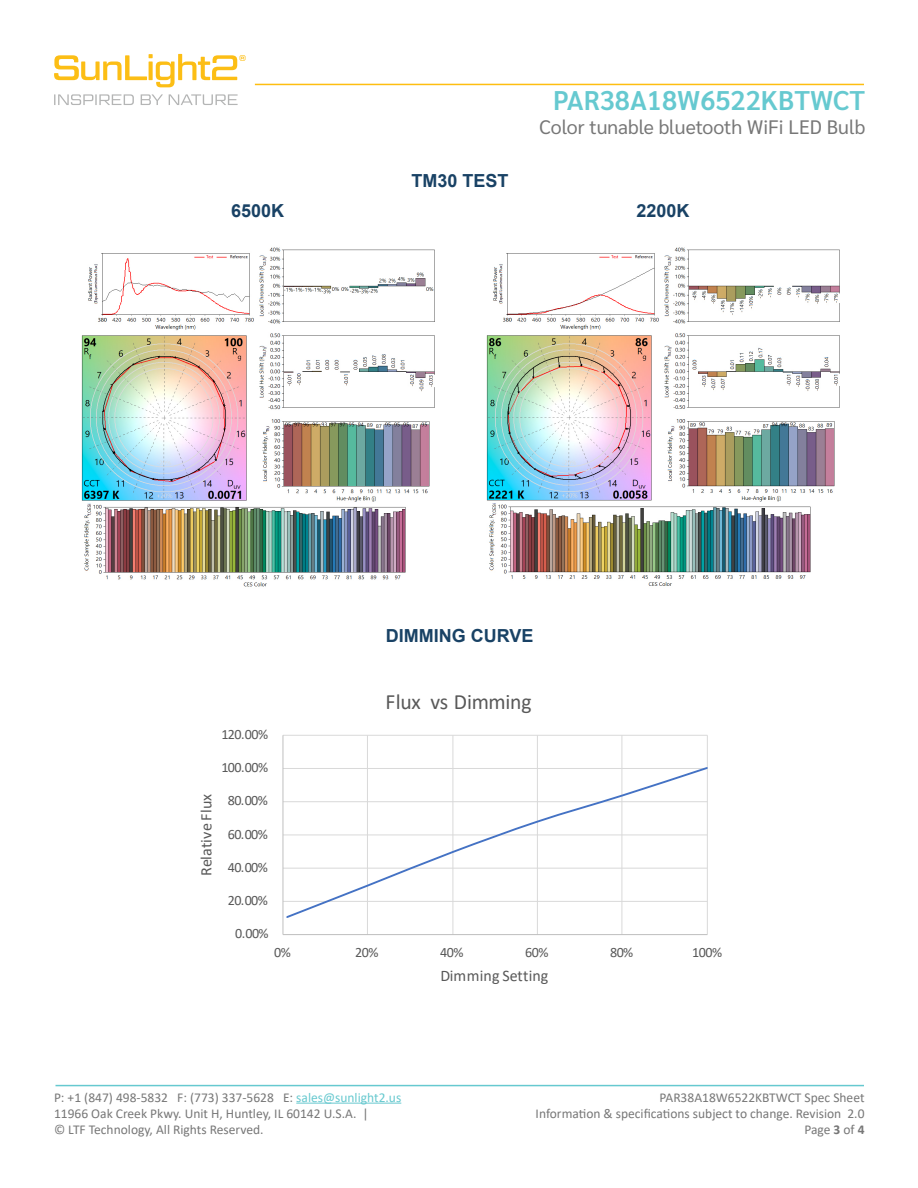
<style>
.page{position:relative;width:918px;height:1188px;background:#fff}
.page>*{position:absolute;margin:0;border:0;box-sizing:border-box;transform-origin:0 0}
.t1{font:600 27px "Sarabun";color:#66c9d0}
.t2{font:21.9px "Calibri";letter-spacing:-.01em;color:#595959}
.t3{font:19.5px "Sarabun";color:#777}
.t4{font:700 18px "Arial";color:#194265}
.t5{font:16.2px "Calibri";letter-spacing:.005em;color:#595959}
.t6{font:15.9px "Calibri";letter-spacing:.005em;color:#595959}
.t7{font:14.25px "Calibri";letter-spacing:-.04em;color:#595959}
.t8{font:13.5px/16.2px "Calibri";color:#777}
.s1{color:#67c9cf}
.s2{font-weight:700}
</style>
<div class="page">
<hr style="left:255px;top:84px;width:609px;height:1px;background:#febe10">
<svg style="left:54px;top:54px;width:191px;height:33px"></svg>
<svg style="left:54px;top:94px;width:80px;height:11px"></svg>
<svg style="left:141px;top:94px;width:22px;height:11px"></svg>
<svg style="left:169px;top:94px;width:69px;height:11px"></svg>
<hr style="left:56px;top:1085px;width:808px;height:1px;background:#66c9d0">
<hr style="left:296px;top:1103px;width:105px;height:1px;background:#67c9cf">
<img style="left:81px;top:247px;width:759px;height:340px">
<svg style="left:282px;top:735px;width:426px;height:200px"></svg>
<p class="t4" style="left:412px;top:168px;width:99px">TM30 TEST</p>
<h1 class="t1" style="left:553px;top:85px;width:314px">PAR38A18W6522KBTWCT</h1>
<h3 class="t3" style="left:540px;top:116px;width:327px">Color tunable bluetooth WiFi LED Bulb</h3>
<p class="t4" style="left:231px;top:198px;width:55px">6500K</p>
<p class="t4" style="left:636px;top:198px;width:55px">2200K</p>
<p class="t4" style="left:386px;top:623px;width:149px">DIMMING CURVE</p>
<p class="t6" style="left:195px;top:876px;width:83px;rotate:-90deg">Relative Flux</p>
<p class="t7" style="left:221px;top:724px;width:48px">120.00%</p>
<p class="t7" style="left:221px;top:757px;width:48px">100.00%</p>
<p class="t7" style="left:228px;top:791px;width:42px">80.00%</p>
<p class="t7" style="left:228px;top:824px;width:42px">60.00%</p>
<p class="t7" style="left:228px;top:857px;width:42px">40.00%</p>
<p class="t7" style="left:228px;top:890px;width:42px">20.00%</p>
<p class="t7" style="left:235px;top:924px;width:35px">0.00%</p>
<p class="t2" style="left:385px;top:687px;width:148px">Flux vs Dimming</p>
<p class="t7" style="left:274px;top:942px;width:18px">0%</p>
<p class="t7" style="left:355px;top:942px;width:25px">20%</p>
<p class="t7" style="left:440px;top:942px;width:25px">40%</p>
<p class="t7" style="left:525px;top:942px;width:25px">60%</p>
<p class="t7" style="left:610px;top:942px;width:25px">80%</p>
<p class="t7" style="left:692px;top:942px;width:31px">100%</p>
<p class="t5" style="left:440px;top:964px;width:109px">Dimming Setting</p>
<p class="t8" style="left:54px;top:1089px;width:349px">P: +1 (847) 498-5832 F: (773) 337-5628 E: <span class="s1">sales@sunlight2.us<br></span>11966 Oak Creek Pkwy. Unit H, Huntley, IL 60142 U.S.A. |<br>© LTF Technology, All Rights Reserved.</p>
<p class="t8" style="left:536px;top:1089px;width:330px;text-align:right">PAR38A18W6522KBTWCT Spec Sheet<br>Information &amp; specifications subject to change. Revision 2.0<br>Page <span class="s2">3</span> of <span class="s2">4</span></p>
</div>
